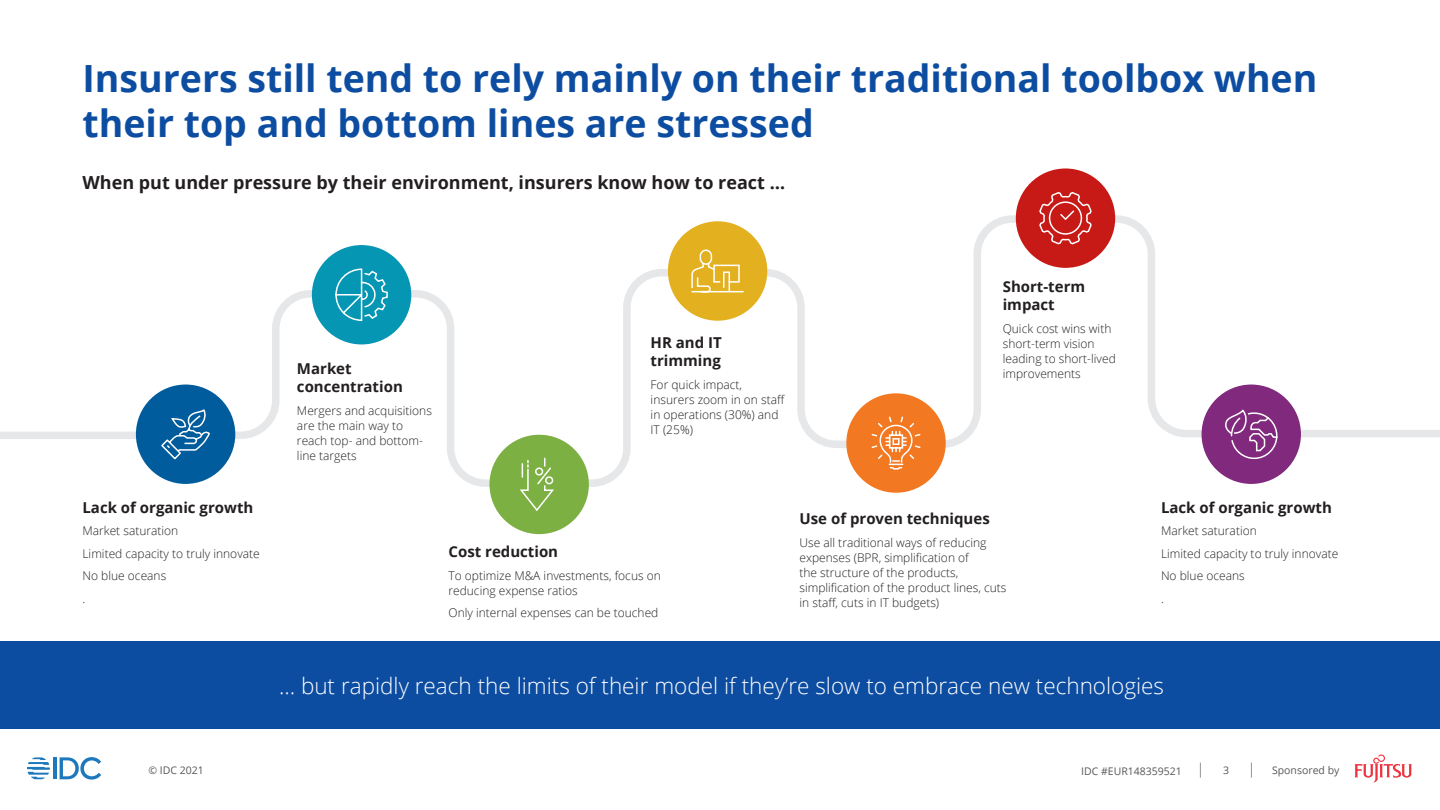
<style>
.page{position:relative;width:1440px;height:810px;background:#fff}
.page>*{position:absolute;margin:0;border:0;box-sizing:border-box;transform-origin:0 0}
.t1{font:700 37.5px/45px "Open Sans";color:#0d4da1}
.t2{font:300 22.5px "Open Sans";color:#fff}
.t3{font:700 18px "Open Sans";color:#231f20}
.t4{font:700 15px/18px "Open Sans";color:#231f20}
.t5{font:300 12px/15px "Open Sans";color:#231f20}
.t6{font:10.5px "Open Sans";color:#57585a}
</style>
<div class="page">
<svg style="left:1251px;top:763px;width:1px;height:15px"></svg>
<svg style="left:1200px;top:763px;width:1px;height:15px"></svg>
<svg style="left:1354px;top:755px;width:58px;height:28px"></svg>
<hr style="left:53px;top:757px;width:4px;height:22px;background:#1e79bc">
<svg style="left:60px;top:757px;width:41px;height:23px"></svg>
<svg style="left:27px;top:757px;width:23px;height:22px"></svg>
<div style="left:0;top:641px;width:1440px;height:88px;background:#0d4da1"></div>
<svg style="left:0;top:215px;width:1440px;height:275px"></svg>
<div style="left:312px;top:245px;width:99px;height:99px;background:#0596b3;border-radius:50%"></div>
<div style="left:489px;top:435px;width:100px;height:99px;background:#7db042;border-radius:50%"></div>
<div style="left:668px;top:221px;width:99px;height:100px;background:#e3b01f;border-radius:50%"></div>
<div style="left:846px;top:393px;width:100px;height:100px;background:#f27821;border-radius:50%"></div>
<div style="left:1016px;top:168px;width:99px;height:100px;background:#c71a17;border-radius:50%"></div>
<div style="left:1202px;top:385px;width:99px;height:99px;background:#80297d;border-radius:50%"></div>
<div style="left:136px;top:385px;width:99px;height:99px;background:#005c9c;border-radius:50%"></div>
<svg style="left:161px;top:409px;width:49px;height:51px"></svg>
<svg style="left:335px;top:268px;width:53px;height:53px"></svg>
<svg style="left:520px;top:457px;width:34px;height:54px"></svg>
<svg style="left:871px;top:416px;width:50px;height:54px"></svg>
<svg style="left:1039px;top:192px;width:53px;height:53px"></svg>
<svg style="left:1225px;top:409px;width:53px;height:51px"></svg>
<svg style="left:691px;top:249px;width:53px;height:44px"></svg>
<p class="t1" style="left:82px;top:54px;width:1236px">Insurers still tend to rely mainly on their traditional toolbox when their top and bottom lines are stressed</p>
<p class="t3" style="left:82px;top:170px;width:704px">When put under pressure by their environment, insurers know how to react …</p>
<p class="t4" style="left:82px;top:498px;width:172px">Lack of organic growth</p>
<p class="t5" style="left:82px;top:523px;width:97px">Market saturation</p>
<p class="t5" style="left:82px;top:546px;width:179px">Limited capacity to truly innovate</p>
<p class="t5" style="left:82px;top:568px;width:85px">No blue oceans</p>
<p class="t5" style="left:82px;top:591px;width:4px">.</p>
<p class="t4" style="left:297px;top:359px;width:107px">Market concentration</p>
<p class="t5" style="left:297px;top:402px;width:137px">Mergers and acquisitions are the main way to reach top- and bottom&shy;line targets</p>
<p class="t4" style="left:651px;top:333px;width:73px">HR and IT trimming</p>
<p class="t5" style="left:651px;top:376px;width:136px">For quick impact, insurers zoom in on staff in operations (30%) and<br>IT (25%)</p>
<p class="t4" style="left:1003px;top:278px;width:84px">Short-term impact</p>
<p class="t5" style="left:1003px;top:321px;width:115px">Quick cost wins with short-term vision leading to short-lived improvements</p>
<p class="t4" style="left:448px;top:542px;width:111px">Cost reduction</p>
<p class="t5" style="left:448px;top:568px;width:214px">To optimize M&amp;A investments, focus on reducing expense ratios</p>
<p class="t5" style="left:448px;top:605px;width:211px">Only internal expenses can be touched</p>
<p class="t4" style="left:800px;top:509px;width:192px">Use of proven techniques</p>
<p class="t5" style="left:800px;top:535px;width:209px">Use all traditional ways of reducing expenses (BPR, simplification of<br>the structure of the products, simplification of the product lines, cuts in staff, cuts in IT budgets)</p>
<p class="t4" style="left:1161px;top:498px;width:172px">Lack of organic growth</p>
<p class="t5" style="left:1161px;top:523px;width:97px">Market saturation</p>
<p class="t5" style="left:1161px;top:546px;width:179px">Limited capacity to truly innovate</p>
<p class="t5" style="left:1161px;top:568px;width:85px">No blue oceans</p>
<p class="t5" style="left:1161px;top:591px;width:4px">.</p>
<p class="t2" style="left:279px;top:670px;width:887px">… but rapidly reach the limits of their model if they’re slow to embrace new technologies</p>
<p class="t6" style="left:148px;top:763px;width:57px">© IDC 2021</p>
<p class="t6" style="left:1081px;top:764px;width:102px">IDC #EUR148359521</p>
<p class="t6" style="left:1223px;top:763px;width:8px">3</p>
<p class="t6" style="left:1272px;top:763px;width:69px">Sponsored by</p>
</div>
